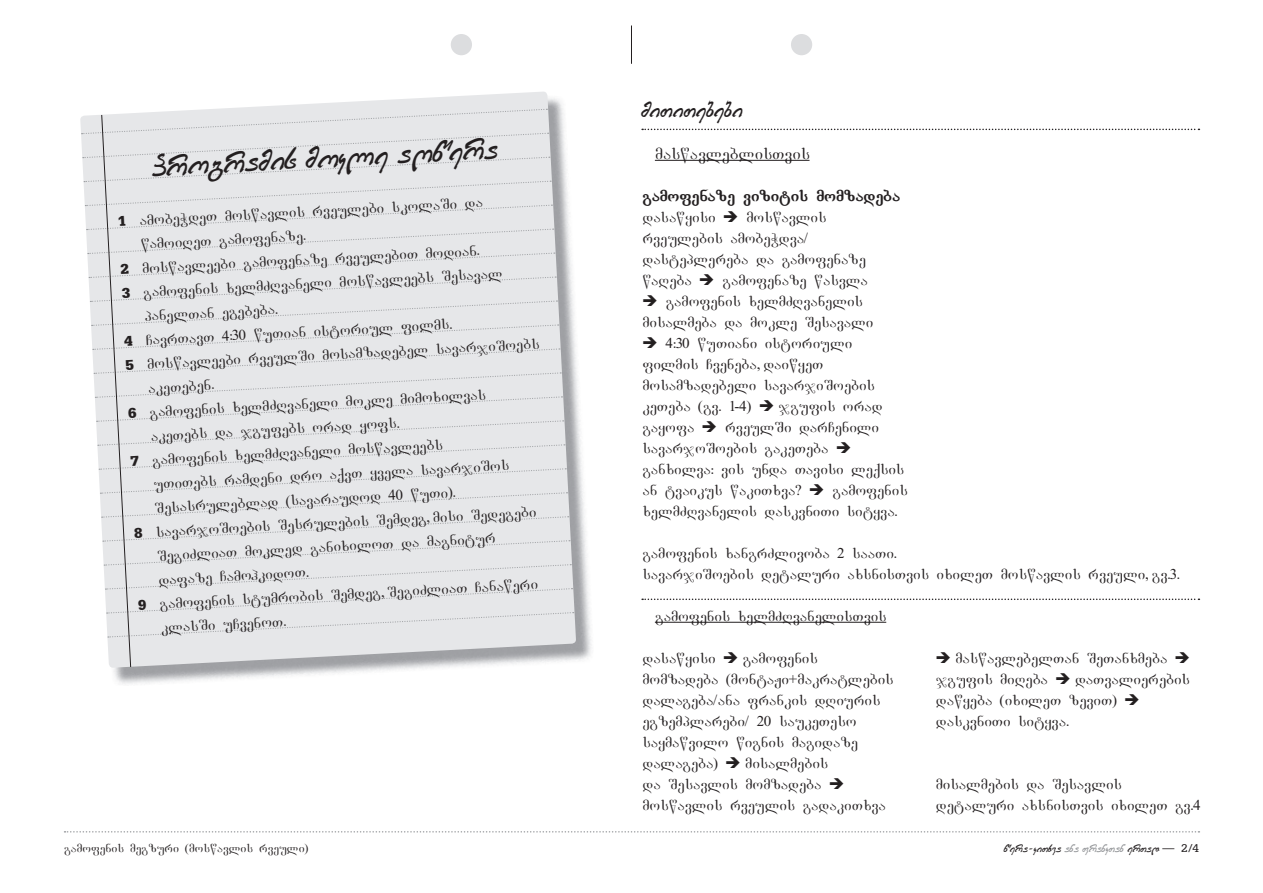
<style>
.page{position:relative;width:1263px;height:893px;background:#fff}
.page>*{position:absolute;margin:0;border:0;box-sizing:border-box;transform-origin:0 0}
.t1{font:33px "Brush Script Georgian";color:#231f20}
.t2{font:24px "Brush Script Georgian";color:#231f20}
.t3{font:700 16.5px "Geo Acad Nusx";color:#231f20}
.t4{font:16.5px "Acad Nusx";color:#231f20}
.t5{font:15px/21px "Acad Nusx";color:#231f20}
.t6{font:12px "Acad Nusx";color:#231f20}
.t7{font:12px "Brush Script Georgian";color:#231f20}
.s1{font-family:"Serifa Std";font-weight:900}
.s2{color:#939598}
.s3{font-family:"Serifa Std"}
</style>
<div class="page">
<svg style="left:65px;top:831px;width:1134px;height:2px"></svg>
<div style="left:451px;top:34px;width:21px;height:21px;background:#dcdddf;border-radius:50%"></div>
<div style="left:791px;top:34px;width:21px;height:21px;background:#dcdddf;border-radius:50%"></div>
<hr style="left:631px;top:26px;width:1px;height:38px;background:#231f20">
<img style="left:113px;top:367px;width:479px;height:317px">
<svg style="left:80px;top:92px;width:496px;height:576px"></svg>
<svg style="left:82px;top:108px;width:492px;height:560px;background:#e3e4e6"></svg>
<hr style="left:655px;top:160px;width:154px;height:1px;background:#231f20">
<hr style="left:655px;top:622px;width:231px;height:1px;background:#231f20">
<svg style="left:642px;top:129px;width:557px;height:1px"></svg>
<svg style="left:642px;top:599px;width:557px;height:1px"></svg>
<h1 class="t1" style="left:151px;top:153px;width:348px;rotate:-3deg">PROGRAMIS MOKLE ARWERA</h1>
<p class="t5" style="left:118px;top:213px;width:366px;rotate:-3deg"><span class="s1">1</span> AMOBEWDET MOSWAVLIS RVEULEBI SKOLASI DA</p>
<p class="t5" style="left:140px;top:235px;width:167px;rotate:-3deg">WAMOIRET GAMOFENAZE.</p>
<p class="t5" style="left:120px;top:260px;width:361px;rotate:-3deg"><span class="s1">2</span> MOSWAVLEEBI GAMOFENAZE RVEULEBIT MODIAN.</p>
<p class="t5" style="left:121px;top:284px;width:383px;rotate:-3deg"><span class="s1">3</span> GAMOFENIS XELMZRVANELI MOSWAVLEEBS SESAVAL</p>
<p class="t5" style="left:144px;top:307px;width:135px;rotate:-3deg">PANELTAN EGEBEBA.</p>
<p class="t5" style="left:124px;top:332px;width:330px;rotate:-3deg"><span class="s1">4</span> CAVRTAVT 4:30 WUTIAN ISTORIUL FILMS.</p>
<p class="t5" style="left:125px;top:356px;width:416px;rotate:-3deg"><span class="s1">5</span> MOSWAVLEEBI RVEULSI MOSAMZADEBEL SAVARJISOEBS</p>
<p class="t5" style="left:148px;top:379px;width:67px;rotate:-3deg">AKETEBEN.</p>
<p class="t5" style="left:128px;top:404px;width:360px;rotate:-3deg"><span class="s1">6</span> GAMOFENIS XELMZRVANELI MOKLE MIMOXILVAS</p>
<p class="t5" style="left:150px;top:427px;width:250px;rotate:-3deg">AKETEBS DA JGUFEBS ORAD YOFS.</p>
<p class="t5" style="left:130px;top:452px;width:314px;rotate:-3deg"><span class="s1">7</span> GAMOFENIS XELMZRVANELI MOSWAVLEEBS</p>
<p class="t5" style="left:153px;top:475px;width:358px;rotate:-3deg">UTITEBS RAMDENI DRO AQVT YVELA SAVARJISOS</p>
<p class="t5" style="left:154px;top:499px;width:303px;rotate:-3deg">SESASRULEBLAD (SAVARAUDOD 40 WUTI).</p>
<p class="t5" style="left:134px;top:524px;width:404px;rotate:-3deg"><span class="s1">8</span> SAVARJOSOEBIS SESRULEBIS SEMDEG, MISI SEDEGEBI</p>
<p class="t5" style="left:156px;top:547px;width:340px;rotate:-3deg">SEGIZLIAT MOKLED GANIXILOT DA MAGNITUR</p>
<p class="t5" style="left:158px;top:571px;width:152px;rotate:-3deg">DAFAZE CAMOHKIDOT.</p>
<p class="t5" style="left:138px;top:596px;width:401px;rotate:-3deg"><span class="s1">9</span> GAMOFENIS STUMROBIS SEMDEG, SEGIZLIAT CANAWERI</p>
<p class="t5" style="left:160px;top:619px;width:127px;rotate:-3deg">KLASSI UCVENOT.</p>
<h2 class="t2" style="left:641px;top:100px;width:103px">MITITEBEBI</h2>
<p class="t4" style="left:655px;top:147px;width:156px">MASWAVLEBLISTVIS</p>
<p class="t3" style="left:642px;top:188px;width:259px">GAMOFENAZE VIZITIS MOMZADEBA</p>
<p class="t5" style="left:642px;top:208px;width:227px">DASAWYISI ➔ MOSWAVLIS<br>RVEULEBIS AMOBEWDVA/<br>DASTEPLEREBA DA GAMOFENAZE<br>WAREBA ➔ GAMOFENAZE WASVLA</p>
<p class="t5" style="left:642px;top:292px;width:232px">➔ GAMOFENIS XELMZRVANELIS<br>MISALMEBA DA MOKLE SESAVALI</p>
<p class="t5" style="left:642px;top:334px;width:267px">➔ 4:30 WUTIANI ISTORIULI<br>FILMIS CVENEBA, DAIWYET<br>MOSAMZADEBELI SAVARJISOEBIS<br>KETEBA (GV. 1-4) ➔ JGUFIS ORAD<br>GAYOFA ➔ RVEULSI DARCENILI<br>SAVARJOSOEBIS GAKETEBA ➔<br>GANXILVA: VIS UNDA TAVISI LEQSIS<br>AN TVAIKUS WAKITXVA? ➔ GAMOFENIS<br>XELMZRVANELIS DASKVNITI SITYVA.</p>
<p class="t5" style="left:642px;top:544px;width:539px">GAMOFENIS XANGRZLIVOBA 2 SAATI.<br>SAVARJISOEBIS DETALURI AXSNISTVIS IXILET MOSWAVLIS RVEULI, GV.3.</p>
<p class="t5" style="left:655px;top:607px;width:233px">GAMOFENIS XELMZRVANELISTVIS</p>
<p class="t5" style="left:642px;top:649px;width:253px">DASAWYISI ➔ GAMOFENIS<br>MOMZADEBA (MONTAJI+MAKRATLEBIS<br>DALAGEBA/ANA FRANKIS DRIURIS<br>EGZEMPLAREBI/ 20 SAUKETESO<br>SAYMAWVILO WIGNIS MAGIDAZE<br>DALAGEBA) ➔ MISALMEBIS<br>DA SESAVLIS MOMZADEBA ➔<br>MOSWAVLIS RVEULIS GADAKITXVA</p>
<p class="t5" style="left:935px;top:649px;width:256px">➔ MASWAVLEBELTAN SETANXMEBA ➔<br>JGUFIS MIREBA ➔ DATVALIEREBIS<br>DAWYEBA (IXILET ZEVIT) ➔<br>DASKVNITI SITYVA.</p>
<p class="t5" style="left:935px;top:775px;width:266px">MISALMEBIS DA SESAVLIS<br>DETALURI AXSNISTVIS IXILET GV.4</p>
<p class="t6" style="left:64px;top:843px;width:246px">GAMOFENIS MEGZURI (MOSWAVLIS RVEULI)</p>
<p class="t7" style="left:1004px;top:844px;width:197px">WERA-KITXVA <span class="s2">ANA FRANKTAN</span> ERTAD <span class="s3">— 2/4</span></p>
</div>
